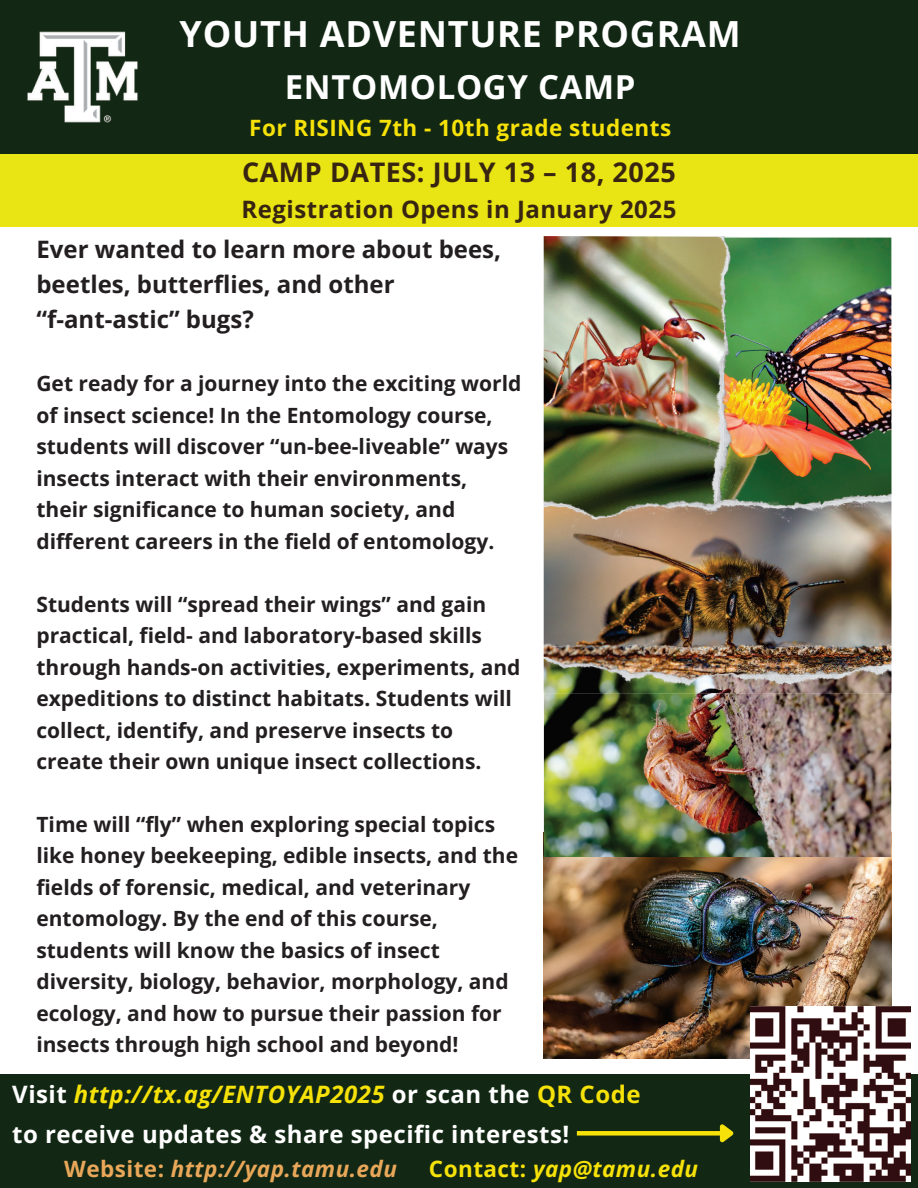
<style>
.page{position:relative;width:918px;height:1188px;background:#fff}
.page>*{position:absolute;margin:0;border:0;box-sizing:border-box;transform-origin:0 0}
.t1{font:700 36px "Open Sans";letter-spacing:.02em;color:#fff}
.t2{font:700 33px "Open Sans";letter-spacing:.02em;color:#fff}
.t3{font:700 27px "Open Sans";letter-spacing:.02em;color:#372411}
.t4{font:700 24px/40.2px "Open Sans";letter-spacing:.02em;color:#fff}
.t5{font:700 24px/34.8px "Open Sans";color:#231f20}
.t6{font:700 24px "Open Sans";letter-spacing:.02em;color:#372411}
.t7{font:700 22.5px "Open Sans";letter-spacing:.02em;color:#f6e208}
.t8{font:italic 700 22.5px "Open Sans";letter-spacing:.02em;color:#e9a759}
.t9{font:italic 700 22.5px "Open Sans";letter-spacing:.02em;color:#f6e208}
.t10{font:700 21px/31.5px "Open Sans";color:#231f20}
.s1{font-style:italic;color:#f6e208}
.s2{color:#f6e208}
.s3{font-style:normal}
</style>
<div class="page">
<div style="left:0;top:153px;width:918px;height:74px;background:#e9e413"></div>
<div style="left:0;top:0;width:918px;height:153px;background:#122814"></div>
<div style="left:0;top:1074px;width:918px;height:114px;background:#122814"></div>
<img style="left:544px;top:832px;width:348px;height:226px">
<img style="left:544px;top:693px;width:347px;height:164px">
<img style="left:544px;top:681px;width:347px;height:12px">
<img style="left:544px;top:508px;width:347px;height:173px">
<img style="left:728px;top:238px;width:163px;height:270px">
<img style="left:544px;top:236px;width:184px;height:282px">
<img style="left:27px;top:31px;width:111px;height:92px">
<img style="left:751px;top:1007px;width:159px;height:174px">
<div style="left:577px;top:1131px;width:144px;height:5px;background:#f6e208"></div>
<svg style="left:716px;top:1124px;width:18px;height:19px"></svg>
<h1 class="t1" style="left:180px;top:9px;width:563px">YOUTH ADVENTURE PROGRAM</h1>
<h1 class="t2" style="left:285px;top:64px;width:352px">ENTOMOLOGY CAMP</h1>
<h1 class="t7" style="left:249px;top:112px;width:424px">For RISING 7th - 10th grade students</h1>
<h1 class="t3" style="left:242px;top:153px;width:435px">CAMP DATES: JULY 13 – 18, 2025</h1>
<h1 class="t6" style="left:242px;top:192px;width:436px">Registration Opens in January 2025</h1>
<p class="t5" style="left:36px;top:232px;width:466px">Ever wanted to learn more about bees, beetles, butterflies, and other “f-ant-astic” bugs?</p>
<p class="t10" style="left:36px;top:367px;width:486px">Get ready for a journey into the exciting world of insect science! In the Entomology course, students will discover “un-bee-liveable” ways insects interact with their environments, their significance to human society, and different careers in the field of entomology.</p>
<p class="t10" style="left:36px;top:588px;width:486px">Students will “spread their wings” and gain practical, field- and laboratory-based skills through hands-on activities, experiments, and expeditions to distinct habitats. Students will collect, identify, and preserve insects to create their own unique insect collections.</p>
<p class="t10" style="left:36px;top:808px;width:483px">Time will “fly” when exploring special topics like honey beekeeping, edible insects, and the fields of forensic, medical, and veterinary entomology. By the end of this course, students will know the basics of insect diversity, biology, behavior, morphology, and ecology, and how to pursue their passion for insects through high school and beyond!</p>
<p class="t4" style="left:12px;top:1074px;width:630px">Visit <span class="s1">http://tx.ag/ENTOYAP2025</span> or scan the <span class="s2">QR Code </span>to receive updates &amp; share specific interests!</p>
<p class="t8" style="left:64px;top:1153px;width:334px"><span class="s3">Website:</span> http://yap.tamu.edu</p>
<p class="t9" style="left:429px;top:1153px;width:271px"><span class="s3">Contact:</span> yap@tamu.edu</p>
</div>
